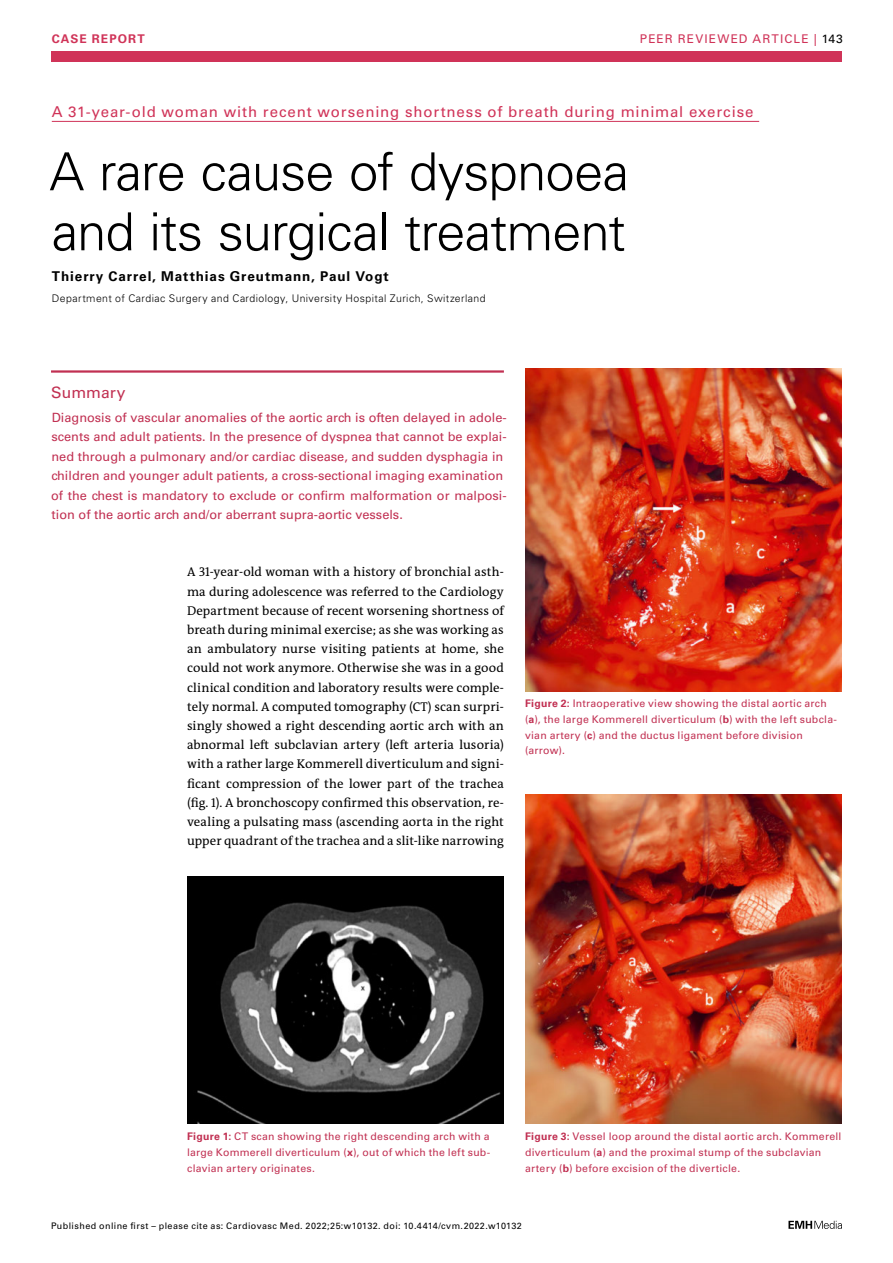
<style>
.page{position:relative;width:893px;height:1263px;background:#fff}
.page>*{position:absolute;margin:0;border:0;box-sizing:border-box;transform-origin:0 0}
.t1{font:300 52.5px/60px "Univers LT Std";letter-spacing:-.02em;color:#000}
.t2{font:15.75px "Univers LT Std";color:#c13052}
.t3{font:15px "Univers LT Std";letter-spacing:.055em;color:#d03358}
.t4{font:700 13.5px "Univers LT Std";letter-spacing:.07em;color:#000}
.t5{font:12.75px/19.2px "The Antiqua B W5 Plain";letter-spacing:.01em;color:#000;text-align:justify}
.t6{font:12.75px/19.5px "Univers LT Std";color:#c13052}
.t7{font:12px "Univers LT Std";letter-spacing:.09em;color:#d03358}
.t8{font:700 12px "Univers LT Std";color:#d03358}
.t9{font:10.5px/15.8px "Univers LT Std";letter-spacing:.02em;color:#c13052}
.t10{font:300 10.5px "Univers LT Std";letter-spacing:.04em;color:#000}
.t11{font:9px "Univers LT Std";letter-spacing:.05em;color:#000}
.s1{color:#000}
.s2{font-weight:700}
</style>
<div class="page">
<div style="left:51px;top:51px;width:791px;height:11px;background:#d03358"></div>
<svg style="left:788px;top:1221px;width:54px;height:8px"></svg>
<hr style="left:51px;top:370px;width:453px;height:3px;background:#c13052">
<hr style="left:52px;top:121px;width:707px;height:1px;background:#d03358">
<img style="left:187px;top:876px;width:317px;height:247px">
<img style="left:525px;top:369px;width:317px;height:322px">
<img style="left:525px;top:795px;width:317px;height:328px">
<p class="t8" style="left:52px;top:31px;width:50px">Case report</p>
<p class="t7" style="left:640px;top:31px;width:204px">Peer reviewed article | <span class="s1">143</span></p>
<p class="t3" style="left:52px;top:103px;width:703px">A 31-year-old woman with recent worsening shortness of breath during minimal exercise</p>
<h1 class="t1" style="left:49px;top:142px;width:581px">A rare cause of dyspnoea and its surgical treatment</h1>
<p class="t4" style="left:52px;top:269px;width:338px">Thierry Carrel, Matthias Greutmann, Paul Vogt</p>
<p class="t10" style="left:52px;top:292px;width:435px">Department of Cardiac Surgery and Cardiology, University Hospital Zurich, Switzerland</p>
<p class="t2" style="left:51px;top:383px;width:76px">Summary</p>
<p class="t6" style="left:51px;top:408px;width:457px">Diagnosis of vascular anomalies of the aortic arch is often delayed in adole&shy;scents and adult patients. I n the presence of dyspnea that cannot be explai&shy;ned through a pulmonary and/or cardiac disease, and sudden dysphagia in children and younger adult patients, a cross-sectional imaging examination of the chest is mandatory to exclude or confirm malformation or malposi&shy;tion of the aortic arch and/or aberrant supra-aortic vessels.</p>
<p class="t5" style="left:187px;top:562px;width:318px">A 31-year-old woman with a history of bronchial asth&shy;ma during adolescence was referred to the Cardiology Department because of recent worsening shortness of breath during minimal exercise; as she was working as an ambulatory nurse visiting patients at home, she could not work anymore. Otherwise she was in a good clinical condition and laboratory results were comple&shy;tely normal. A computed tomography (CT) scan surpri&shy;singly showed a right descending aortic arch with an abnormal left subclavian artery (left arteria lusoria) with a rather large Kommerell diverticulum and signi&shy;ficant compression of the lower part of the trachea (fig. 1). A bronchoscopy confirmed this observation, re&shy;vealing a pulsating mass (ascending aorta in the right upper quadrant of the trachea and a slit-like narrowing</p>
<p class="t9" style="left:525px;top:696px;width:313px"><span class="s2">Figure 2:</span> I ntraoperative view showing the distal aortic arch (<span class="s2">a</span>), the large Kommerell diverticulum (<span class="s2">b</span>) with the left subcla&shy;vian artery (<span class="s2">c</span>) and the ductus ligament before division (arrow).</p>
<p class="t9" style="left:187px;top:1129px;width:305px;text-align:justify"><span class="s2">Figure 1:</span> CT scan showing the right descending arch with a large Kommerell diverticulum (<span class="s2">x</span>), out of which the left sub&shy;clavian artery originates.</p>
<p class="t9" style="left:525px;top:1129px;width:318px"><span class="s2">Figure 3:</span> Vessel loop around the distal aortic arch. Kommerell diverticulum (<span class="s2">a</span>) and the proximal stump of the subclavian artery (<span class="s2">b</span>) before excision of the diverticle.</p>
<p class="t11" style="left:51px;top:1220px;width:472px">Published online first – please cite as: Cardiovasc Med. 2022;25:w10132. doi: 10.4414/cvm.2022.w10132</p>
</div>
